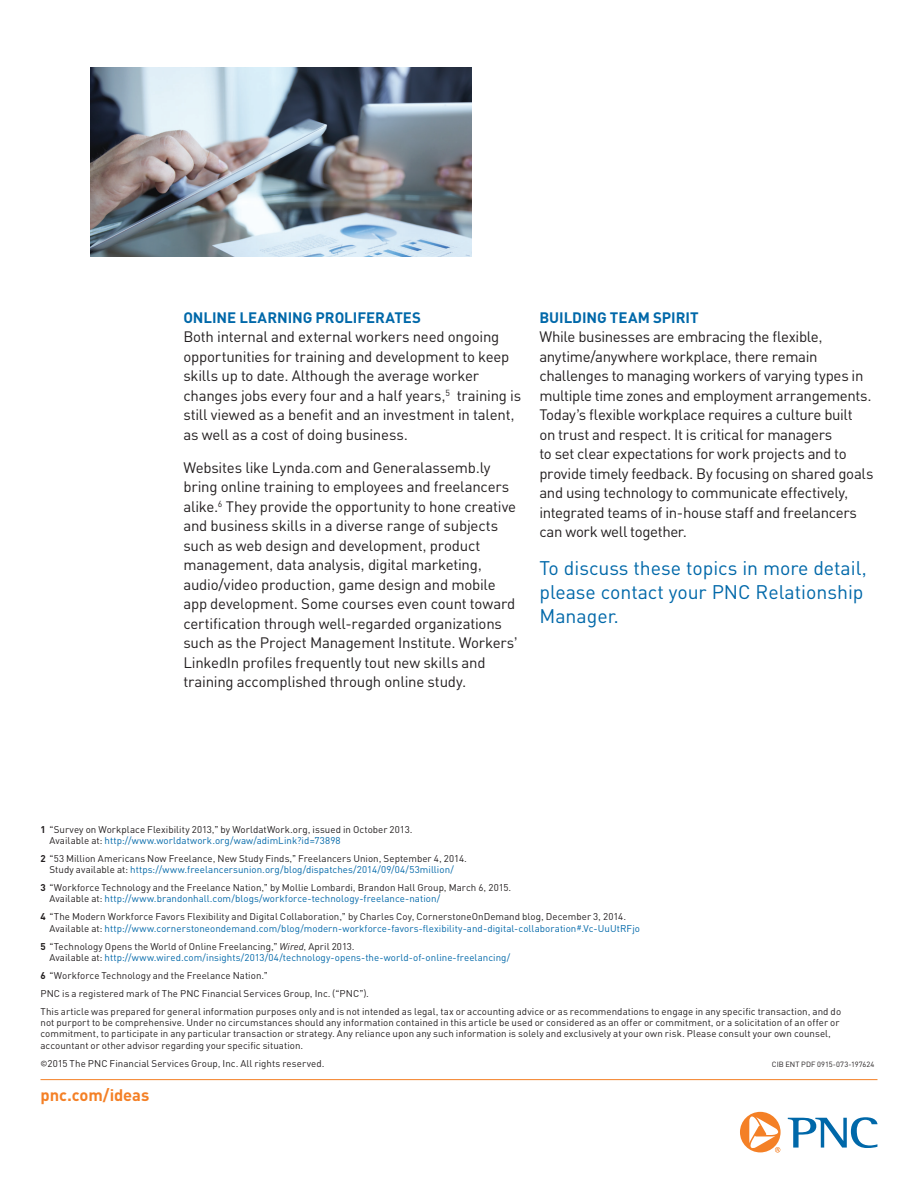
<style>
.page{position:relative;width:918px;height:1188px;background:#fff}
.page>*{position:absolute;margin:0;border:0;box-sizing:border-box;transform-origin:0 0}
.t1{font:19.5px/24px "PNC Sans";color:#0068a9}
.Paragraph_Style_1{font:700 16.5px "PNC Sans";letter-spacing:-.005em;color:#f48026}
.t2{font:15px/19.5px "PNC Sans";letter-spacing:-.015em;color:#231f20}
.t3{font:700 15px "PNC Sans";color:#0068a9}
.t4{font:9.75px/11.2px "PNC Sans";letter-spacing:.005em;color:#231f20}
.t5{font:9.75px/11.2px "PNC Sans";letter-spacing:.005em;color:#0068a9}
.t6{font:7.5px "PNC Sans";letter-spacing:.01em;color:#231f20}
.s1{font-weight:700}
.s2{color:#0068a9}
.s3{font-weight:700;color:#231f20}
.s4{color:#231f20}
.s5{font-style:italic;color:#231f20}
</style>
<div class="page">
<img style="left:91px;top:68px;width:380px;height:188px">
<hr style="left:40px;top:1079px;width:838px;height:1px;background:#f48026">
<svg style="left:788px;top:1117px;width:89px;height:31px"></svg>
<svg style="left:740px;top:1112px;width:41px;height:41px"></svg>
<p class="t3" style="left:183px;top:308px;width:239px">ONLINE LEARNING PROLIFERATES</p>
<p class="t2" style="left:183px;top:327px;width:339px">Both internal and external workers need ongoing opportunities for training and development to keep skills up to date. Although the average worker changes jobs every four and a half years,<sup>5</sup> training is still viewed as a benefit and an investment in talent, as well as a cost of doing business.</p>
<p class="t2" style="left:183px;top:458px;width:336px">Websites like Lynda.com and Generalassemb.ly bring online training to employees and freelancers alike.<sup>6</sup> They provide the opportunity to hone creative and business skills in a diverse range of subjects such as web design and development, product management, data analysis, digital marketing, audio/video production, game design and mobile app development. Some courses even count toward certification through well-regarded organizations such as the Project Management Institute. Workers’ LinkedIn profiles frequently tout new skills and training accomplished through online study.</p>
<p class="t3" style="left:539px;top:308px;width:161px">BUILDING TEAM SPIRIT</p>
<p class="t2" style="left:539px;top:327px;width:336px">While businesses are embracing the flexible, anytime/anywhere workplace, there remain challenges to managing workers of varying types in multiple time zones and employment arrangements.<br>Today’s flexible workplace requires a culture built<br>on trust and respect. It is critical for managers<br>to set clear expectations for work projects and to provide timely feedback. By focusing on shared goals and using technology to communicate effectively, integrated teams of in-house staff and freelancers can work well together.</p>
<p class="t1" style="left:539px;top:556px;width:329px">To discuss these topics in more detail, please contact your PNC Relationship<br>Manager.</p>
<p class="t4" style="left:50px;top:823px;width:365px;text-indent:-9px"><span class="s1">1</span> “Survey on Workplace Flexibility 2013,” by WorldatWork.org, issued in October 2013.<br>Available at: <span class="s2">http://www.worldatwork.org/waw/adimLink?id=73898</span></p>
<p class="t4" style="left:40px;top:852px;width:428px;text-align:center"><span class="s1">2</span> “53 Million Americans Now Freelance, New Study Finds,” Freelancers Union, September 4, 2014.<br>Study available at: <span class="s2">https://www.freelancersunion.org/blog/dispatches/2014/09/04/53million/</span></p>
<p class="t4" style="left:50px;top:882px;width:463px;text-indent:-9px"><span class="s1">3</span> “Workforce Technology and the Freelance Nation,” by Mollie Lombardi, Brandon Hall Group, March 6, 2015.<br>Available at: <span class="s2">http://www.brandonhall.com/blogs/workforce-technology-freelance-nation/</span></p>
<p class="t4" style="left:50px;top:911px;width:592px;text-indent:-9px"><span class="s1">4</span> “The Modern Workforce Favors Flexibility and Digital Collaboration,” by Charles Coy, CornerstoneOnDemand blog, December 3, 2014.<br>Available at: <span class="s2">http://www.cornerstoneondemand.com/blog/modern-workforce-favors-flexibility-and-digital-collaboration#.Vc-UuUtRFjo</span></p>
<p class="t5" style="left:50px;top:940px;width:462px;text-indent:-9px"><span class="s3">5</span> <span class="s4">“Technology Opens the World of Online Freelancing,”</span> <span class="s5">Wired</span><span class="s4">, April 2013.<br>Available at:</span> http://www.wired.com/insights/2013/04/technology-opens-the-world-of-online-freelancing/</p>
<p class="t4" style="left:40px;top:969px;width:229px"><span class="s1">6</span> “Workforce Technology and the Freelance Nation.”</p>
<p class="t4" style="left:40px;top:987px;width:330px">PNC is a registered mark of The PNC Financial Services Group, Inc. (“PNC”).</p>
<p class="t4" style="left:40px;top:1005px;width:802px">This article was prepared for general information purposes only and is not intended as legal, tax or accounting advice or as recommendations to engage in any specific transaction, and do not purport to be comprehensive. Under no circumstances should any information contained in this article be used or considered as an offer or commitment, or a solicitation of an offer or commitment, to participate in any particular transaction or strategy. Any reliance upon any such information is solely and exclusively at your own risk. Please consult your own counsel, accountant or other advisor regarding your specific situation.</p>
<p class="t4" style="left:40px;top:1057px;width:285px">©2015 The PNC Financial Services Group, Inc. All rights reserved.</p>
<p class="t6" style="left:772px;top:1059px;width:104px">CIB ENT PDF 0915-073-197624</p>
<p class="Paragraph_Style_1" style="left:40px;top:1084px;width:110px">pnc.com/ideas</p>
</div>
